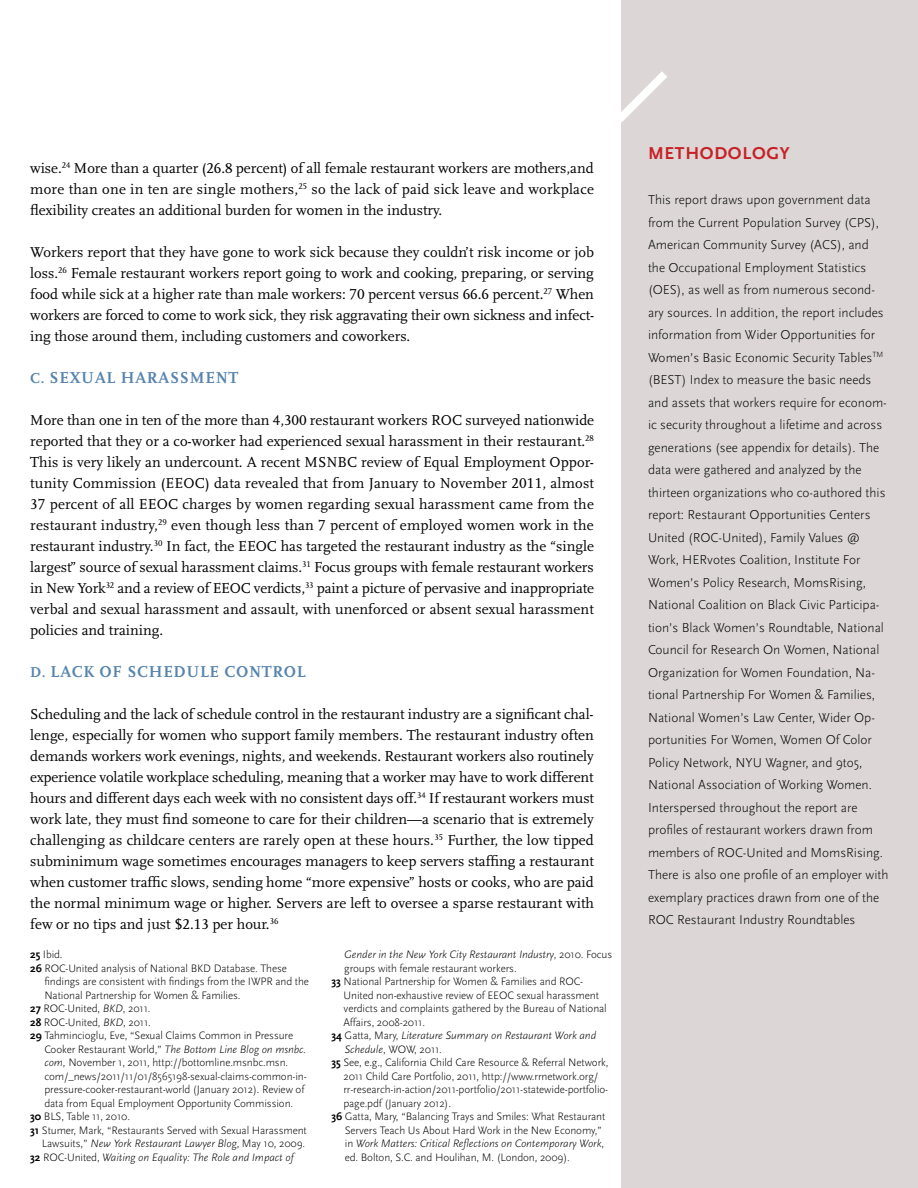
<style>
.page{position:relative;width:918px;height:1188px;background:#fff}
.page>*{position:absolute;margin:0;border:0;box-sizing:border-box;transform-origin:0 0}
.t1{font:700 18px "Scala Sans";letter-spacing:.04em;color:#c72127}
.t2{font:700 16.5px "Scala LF";letter-spacing:.04em;color:#5784ad}
.t3{font:15px/21px "Scala LF";color:#000;text-align:justify}
.t4{font:300 13.5px/22.5px "Scala Sans";color:#000}
.t5{font:300 11.25px "Scala Sans";letter-spacing:-.01em;color:#000}
.t6{font:italic 300 11.25px "Scala Sans";letter-spacing:-.01em;color:#000}
.s1{font-size:15px}
.s2{font-weight:700}
.s3{font-style:italic}
.s4{font-style:normal}
.s5{font-weight:700;font-style:normal}
</style>
<div class="page">
<div style="left:622px;top:0;width:296px;height:1188px;background:#dcd7d6"></div>
<svg style="left:621px;top:71px;width:46px;height:60px"></svg>
<p class="t3" style="left:30px;top:158px;width:565px">wise.<sup>24</sup> More than a quarter (26.8 percent) of all female restaurant workers are mothers,and more than one in ten are single mothers,<sup>25</sup> so the lack of paid sick leave and workplace flexibility creates an additional burden for women in the industry.</p>
<p class="t3" style="left:30px;top:242px;width:565px">Workers report that they have gone to work sick because they couldn’t risk income or job loss.<sup>26</sup> Female restaurant workers report going to work and cooking, preparing, or serving food while sick at a higher rate than male workers: 70 percent versus 66.6 percent.<sup>27</sup> When workers are forced to come to work sick, they risk aggravating their own sickness and infect&shy;ing those around them, including customers and coworkers.</p>
<p class="t2" style="left:30px;top:368px;width:210px"><span class="s1">C.</span> SEXUAL HARASSMENT</p>
<p class="t3" style="left:30px;top:410px;width:565px">More than one in ten of the more than 4,300 restaurant workers ROC surveyed nationwide reported that they or a co-worker had experienced sexual harassment in their restaurant.<sup>28<br></sup>This is very likely an undercount. A recent MSNBC review of Equal Employment Oppor&shy;tunity Commission (EEOC) data revealed that from January to November 2011, almost 37 percent of all EEOC charges by women regarding sexual harassment came from the restaurant industry,<sup>29</sup> even though less than 7 percent of employed women work in the restaurant industry.<sup>30</sup> In fact, the EEOC has targeted the restaurant industry as the “single largest” source of sexual harassment claims.<sup>31</sup> Focus groups with female restaurant workers in New York<sup>32</sup> and a review of EEOC verdicts,<sup>33</sup> paint a picture of pervasive and inappropriate verbal and sexual harassment and assault, with unenforced or absent sexual harassment policies and training.</p>
<p class="t2" style="left:30px;top:662px;width:43px"><span class="s1">D.</span> LACK</p>
<p class="t2" style="left:100px;top:662px;width:51px">OF SCHEDULE</p>
<p class="t2" style="left:224px;top:662px;width:25px">CONTROL</p>
<p class="t3" style="left:30px;top:704px;width:565px">Scheduling and the lack of schedule control in the restaurant industry are a significant chal&shy;lenge, especially for women who support family members. The restaurant industry often demands workers work evenings, nights, and weekends. Restaurant workers also routinely experience volatile workplace scheduling, meaning that a worker may have to work different hours and different days each week with no consistent days off.<sup>34</sup> If restaurant workers must work late, they must find someone to care for their children—a scenario that is extremely challenging as childcare centers are rarely open at these hours.<sup>35</sup> Further, the low tipped subminimum wage sometimes encourages managers to keep servers staffing a restaurant when customer traffic slows, sending home “more expensive” hosts or cooks, who are paid the normal minimum wage or higher. Servers are left to oversee a sparse restaurant with few or no tips and just $2.13 per hour.<sup>36</sup></p>
<p class="t5" style="left:30px;top:949px;width:34px"><span class="s2">25</span> Ibid.</p>
<p class="t5" style="left:30px;top:962px;width:258px"><span class="s2">26</span> ROC-United analysis of National BKD Database. These</p>
<p class="t5" style="left:44px;top:976px;width:266px">findings are consistent with findings from the IWPR and the</p>
<p class="t5" style="left:44px;top:989px;width:198px">National Partnership for Women &amp; Families.</p>
<p class="t5" style="left:30px;top:1003px;width:122px"><span class="s2">27</span> ROC-United, <span class="s3">BKD</span>, 2011.</p>
<p class="t5" style="left:30px;top:1016px;width:122px"><span class="s2">28</span> ROC-United, <span class="s3">BKD</span>, 2011.</p>
<p class="t5" style="left:30px;top:1030px;width:265px"><span class="s2">29</span> Tahmincioglu, Eve, “Sexual Claims Common in Pressure</p>
<p class="t6" style="left:44px;top:1043px;width:263px"><span class="s4">Cooker Restaurant World,”</span> The Bottom Line Blog on msnbc.</p>
<p class="t5" style="left:44px;top:1057px;width:245px"><span class="s3">com,</span> November 1, 2011, http://bottomline.msnbc.msn.</p>
<p class="t5" style="left:44px;top:1070px;width:264px">com/_news/2011/11/01/8565198-sexual-claims-common-in-</p>
<p class="t5" style="left:44px;top:1084px;width:261px">pressure-cooker-restaurant-world (January 2012). Review of</p>
<p class="t5" style="left:44px;top:1097px;width:250px">data from Equal Employment Opportunity Commission.</p>
<p class="t5" style="left:30px;top:1111px;width:101px"><span class="s2">30</span> BLS, Table 11, 2010.</p>
<p class="t5" style="left:30px;top:1124px;width:278px"><span class="s2">31</span> Stumer, Mark, “Restaurants Served with Sexual Harassment</p>
<p class="t6" style="left:42px;top:1138px;width:265px"><span class="s4">Lawsuits,”</span> New York Restaurant Lawyer Blog<span class="s4">, May 10, 2009.</span></p>
<p class="t6" style="left:30px;top:1151px;width:265px"><span class="s5">32</span> <span class="s4">ROC-United,</span> Waiting on Equality: The Role and Impact of</p>
<p class="t6" style="left:344px;top:949px;width:270px">Gender in the New York City Restaurant Industry<span class="s4">, 2010. Focus</span></p>
<p class="t5" style="left:344px;top:962px;width:174px">groups with female restaurant workers.</p>
<p class="t5" style="left:331px;top:976px;width:253px"><span class="s2">33</span> National Partnership for Women &amp; Families and ROC-</p>
<p class="t5" style="left:344px;top:989px;width:257px">United non-exhaustive review of EEOC sexual harassment</p>
<p class="t5" style="left:344px;top:1003px;width:265px">verdicts and complaints gathered by the Bureau of National</p>
<p class="t5" style="left:344px;top:1016px;width:83px">Affairs, 2008-2011.</p>
<p class="t6" style="left:331px;top:1030px;width:266px"><span class="s5">34</span> <span class="s4">Gatta, Mary,</span> Literature Summary on Restaurant Work and</p>
<p class="t5" style="left:345px;top:1043px;width:99px"><span class="s3">Schedule</span>, WOW, 2011.</p>
<p class="t5" style="left:331px;top:1057px;width:279px"><span class="s2">35</span> See, e.g., California Child Care Resource &amp; Referral Network,</p>
<p class="t5" style="left:343px;top:1070px;width:257px">2011 Child Care Portfolio, 2011, http://www.rrnetwork.org/</p>
<p class="t5" style="left:343px;top:1084px;width:266px">rr-research-in-action/2011-portfolio/2011-statewide-portfolio-</p>
<p class="t5" style="left:343px;top:1097px;width:109px">page.pdf (January 2012).</p>
<p class="t5" style="left:331px;top:1111px;width:276px"><span class="s2">36</span> Gatta, Mary, “Balancing Trays and Smiles: What Restaurant</p>
<p class="t5" style="left:345px;top:1124px;width:259px">Servers Teach Us About Hard Work in the New Economy,”</p>
<p class="t6" style="left:345px;top:1138px;width:261px"><span class="s4">in</span> Work Matters: Critical Reflections on Contemporary Work<span class="s4">,</span></p>
<p class="t5" style="left:345px;top:1151px;width:227px">ed. Bolton, S.C. and Houlihan, M. (London, 2009).</p>
<p class="t1" style="left:648px;top:143px;width:143px">METHODOLOGY</p>
<p class="t4" style="left:648px;top:189px;width:242px">This report draws upon government data from the Current Population Survey (CPS), American Community Survey (ACS), and the Occupational Employment Statistics (OES), as well as from numerous second&shy;ary sources. In addition, the report includes information from Wider Opportunities for Women’s Basic Economic Security Tables<sup>TM </sup>(BEST) Index to measure the basic needs and assets that workers require for econom&shy;ic security throughout a lifetime and across generations (see appendix for details). The data were gathered and analyzed by the thirteen organizations who co-authored this report: Restaurant Opportunities Centers United (ROC-United), Family Values @ Work, HERvotes Coalition, Institute For Women’s Policy Research, MomsRising, National Coalition on Black Civic Participa&shy;tion’s Black Women’s Roundtable, National Council for Research On Women, National Organization for Women Foundation, Na&shy;tional Partnership For Women &amp; Families, National Women’s Law Center, Wider Op&shy;portunities For Women, Women Of Color Policy Network, NYU Wagner, and 9to5, National Association of Working Women.<br>Interspersed throughout the report are profiles of restaurant workers drawn from members of ROC-United and MomsRising.<br>There is also one profile of an employer with exemplary practices drawn from one of the ROC Restaurant Industry Roundtables</p>
</div>
